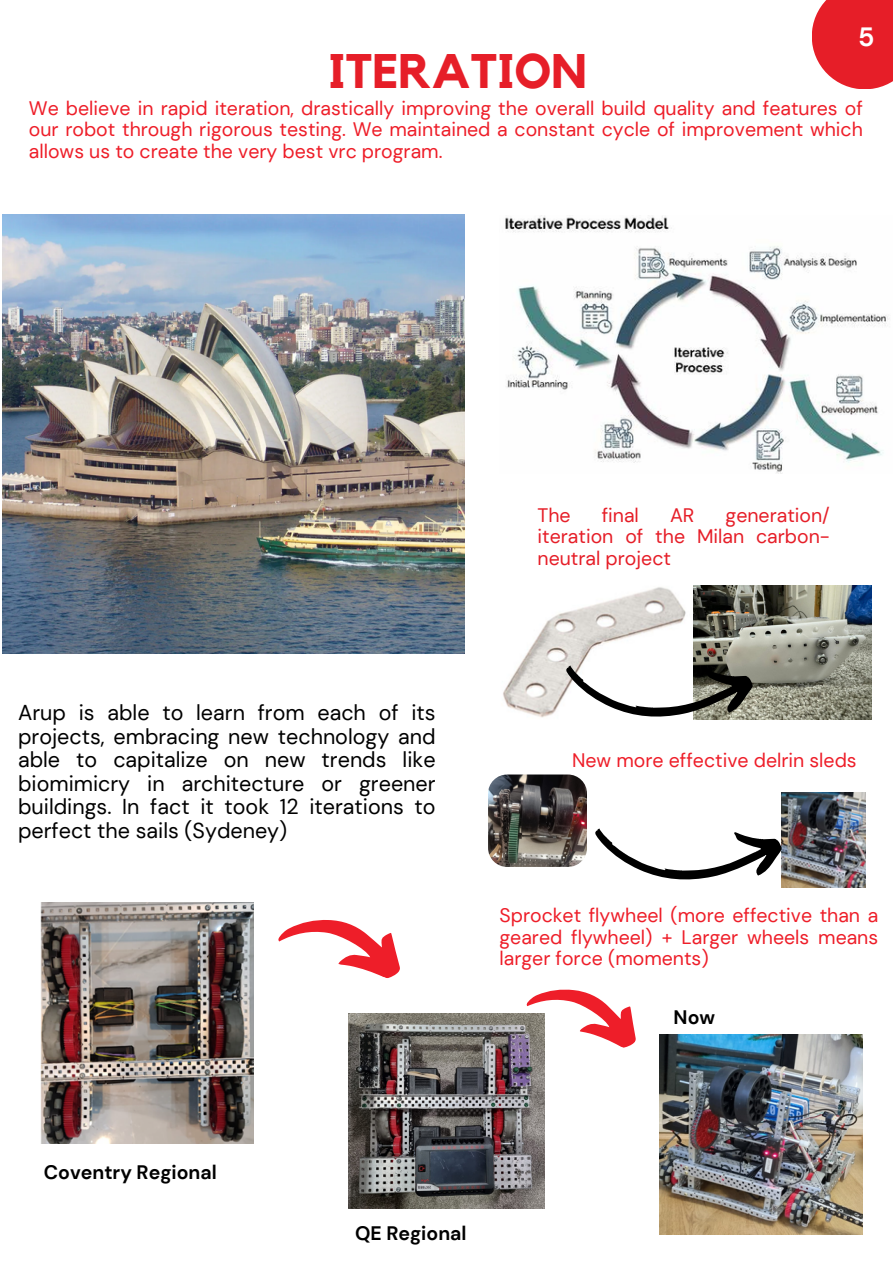
<style>
.page{position:relative;width:893px;height:1264px;background:#fff}
.page>*{position:absolute;margin:0;border:0;box-sizing:border-box;transform-origin:0 0}
.t1{font:700 48.3px "Kollektif";color:#e61e28}
.t2{font:700 26.4px "DM Sans";color:#fff}
.t3{font:21.45px/23.5px "DM Sans";color:#000;text-align:justify}
.t4{font:19.5px/21.3px "DM Sans";color:#ee1e29;text-align:justify}
.t5{font:19.5px/21.3px "DM Sans";color:#e61e28;text-align:justify}
.t6{font:700 19.5px "DM Sans";color:#000}
</style>
<div class="page">
<img style="left:505px;top:215px;width:383px;height:258px">
<div style="left:811px;top:0;width:81px;height:89px;background:#e61e28"></div>
<img style="left:41px;top:902px;width:212px;height:241px">
<img style="left:348px;top:1013px;width:196px;height:195px">
<svg style="left:278px;top:920px;width:122px;height:58px"></svg>
<svg style="left:524px;top:989px;width:112px;height:62px"></svg>
<img style="left:659px;top:1034px;width:203px;height:200px">
<img style="left:693px;top:585px;width:178px;height:134px">
<img style="left:503px;top:587px;width:183px;height:131px">
<img style="left:781px;top:792px;width:84px;height:96px">
<img style="left:488px;top:774px;width:99px;height:93px;border-radius:19px">
<svg style="left:565px;top:665px;width:188px;height:53px"></svg>
<svg style="left:595px;top:828px;width:187px;height:53px"></svg>
<img style="left:2px;top:214px;width:462px;height:439px">
<p class="t1" style="left:328px;top:49px;width:260px">ITERATION</p>
<h1 class="t2" style="left:858px;top:20px;width:18px">5</h1>
<p class="t4" style="left:29px;top:98px;width:835px">We believe in rapid iteration, drastically improving the overall build quality and features of our robot through rigorous testing. We maintained a constant cycle of improvement which allows us to create the very best vrc program.</p>
<p class="t3" style="left:18px;top:701px;width:419px">Arup is able to learn from each of its projects, embracing new technology and able to capitalize on new trends like biomimicry in architecture or greener buildings. In fact it took 12 iterations to perfect the sails (Sydeney)</p>
<p class="t5" style="left:537px;top:504px;width:294px;text-indent:188px">generation/ iteration of the Milan carbon&shy;neutral project</p>
<p class="t5" style="left:537px;top:504px;width:35px">The</p>
<p class="t5" style="left:601px;top:504px;width:39px">final</p>
<p class="t5" style="left:670px;top:504px;width:26px">AR</p>
<p class="t4" style="left:572px;top:749px;width:286px">New more effective delrin sleds</p>
<p class="t4" style="left:499px;top:905px;width:380px">Sprocket flywheel (more effective than a geared flywheel) + Larger wheels means larger force (moments)</p>
<p class="t6" style="left:673px;top:1004px;width:43px">Now</p>
<p class="t6" style="left:44px;top:1159px;width:174px">Coventry Regional</p>
<p class="t6" style="left:355px;top:1220px;width:113px">QE Regional</p>
</div>
